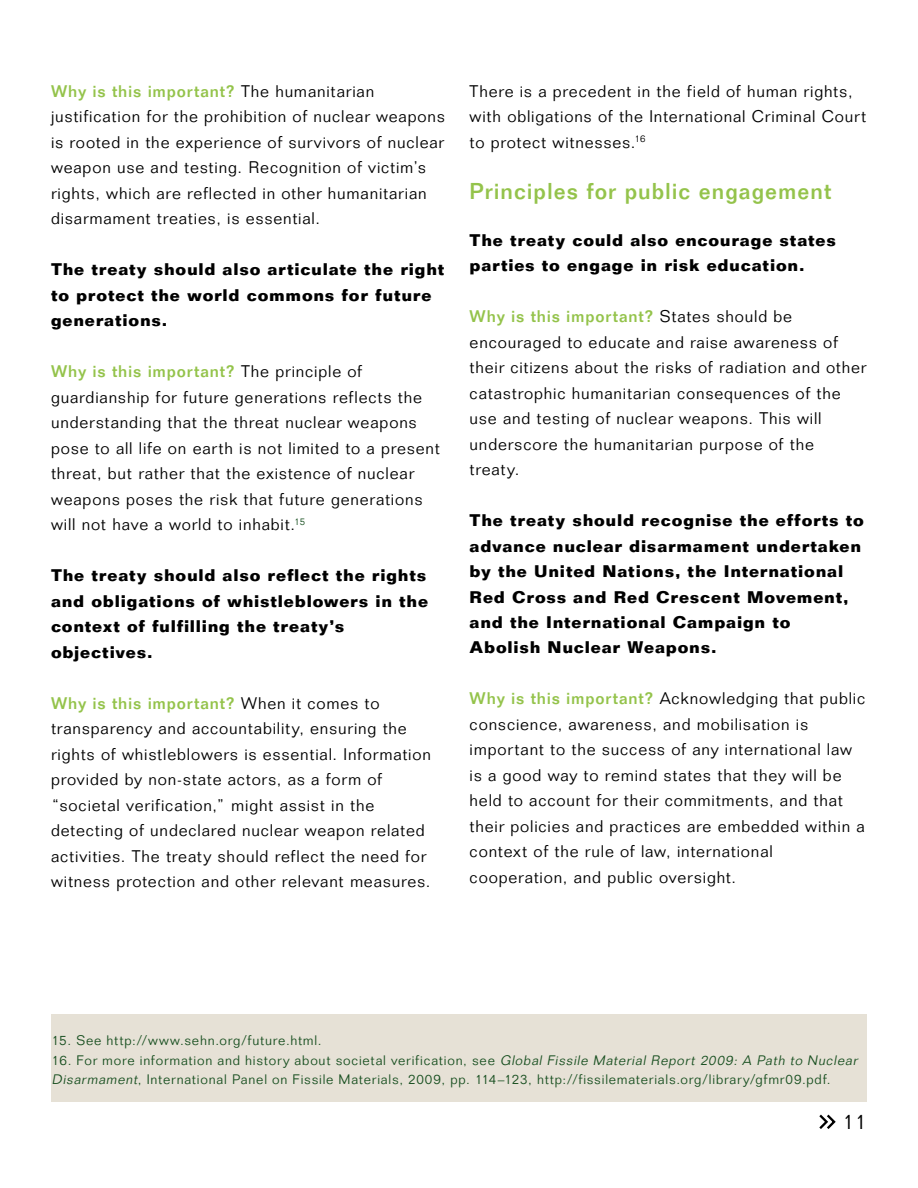
<style>
.page{position:relative;width:918px;height:1188px;background:#fff}
.page>*{position:absolute;margin:0;border:0;box-sizing:border-box;transform-origin:0 0}
.t1{font:500 22.5px "Folio Std";letter-spacing:.045em;color:#94c34b}
.t2{font:300 21px "Folio Std";color:#000}
.t3{font:300 16.5px/25.5px "Folio Std";letter-spacing:.05em;color:#000}
.t4{font:700 16.5px/25.5px "Folio Std";letter-spacing:.05em;color:#000}
.t5{font:300 13.5px/19.5px "Folio Std";letter-spacing:.06em;color:#195021}
.s1{font-weight:500;color:#94c34b}
.s2{font-style:italic}
</style>
<div class="page">
<svg style="left:819px;top:1114px;width:17px;height:15px"></svg>
<div style="left:51px;top:1014px;width:816px;height:88px;background:#e6e1d6"></div>
<p class="t3" style="left:51px;top:78px;width:395px"><span class="s1">Why is this important?</span> The humanitarian justification for the prohibition of nuclear weapons is rooted in the experience of survivors of nuclear weapon use and testing. Recognition of victim’s rights, which are reflected in other humanitarian disarmament treaties, is essential.</p>
<p class="t4" style="left:51px;top:257px;width:395px">The treaty should also articulate the right to protect the world commons for future generations.</p>
<p class="t3" style="left:51px;top:359px;width:390px"><span class="s1">Why is this important?</span> The principle of guardianship for future generations reflects the understanding that the threat nuclear weapons pose to all life on earth is not limited to a present threat, but rather that the existence of nuclear weapons poses the risk that future generations will not have a world to inhabit.<sup>15</sup></p>
<p class="t4" style="left:51px;top:563px;width:379px">The treaty should also reflect the rights and obligations of whistleblowers in the context of fulfilling the treaty’s objectives.</p>
<p class="t3" style="left:51px;top:690px;width:382px"><span class="s1">Why is this important?</span> When it comes to transparency and accountability, ensuring the rights of whistleblowers is essential. Information provided by non-state actors, as a form of “societal verification,” might assist in the detecting of undeclared nuclear weapon related activities. The treaty should reflect the need for witness protection and other relevant measures.</p>
<p class="t3" style="left:470px;top:78px;width:398px">There is a precedent in the field of human rights, with obligations of the International Criminal Court to protect witnesses.<sup>16</sup></p>
<h1 class="t1" style="left:470px;top:177px;width:363px">Principles for public engagement</h1>
<p class="t4" style="left:470px;top:227px;width:368px">The treaty could also encourage states parties to engage in risk education.</p>
<p class="t3" style="left:470px;top:304px;width:398px"><span class="s1">Why is this important?</span> States should be encouraged to educate and raise awareness of their citizens about the risks of radiation and other catastrophic humanitarian consequences of the use and testing of nuclear weapons. This will underscore the humanitarian purpose of the treaty.</p>
<p class="t4" style="left:470px;top:507px;width:396px">The treaty should recognise the efforts to advance nuclear disarmament undertaken by the United Nations, the International Red Cross and Red Crescent Movement, and the International Campaign to Abolish Nuclear Weapons.</p>
<p class="t3" style="left:470px;top:686px;width:397px"><span class="s1">Why is this important?</span> Acknowledging that public conscience, awareness, and mobilisation is important to the success of any international law is a good way to remind states that they will be held to account for their commitments, and that their policies and practices are embedded within a context of the rule of law, international cooperation, and public oversight.</p>
<p class="t5" style="left:52px;top:1031px;width:271px">15. See http://www.sehn.org/future.html.</p>
<p class="t5" style="left:52px;top:1050px;width:810px">16. For more information and history about societal verification, see <span class="s2">Global Fissile Material Report 2009: A Path to Nuclear<br>Disarmament</span>, International Panel on Fissile Materials, 2009, pp. 114–123, http://fissilematerials.org/library/gfmr09.pdf.</p>
<p class="t2" style="left:843px;top:1109px;width:25px">11</p>
</div>
